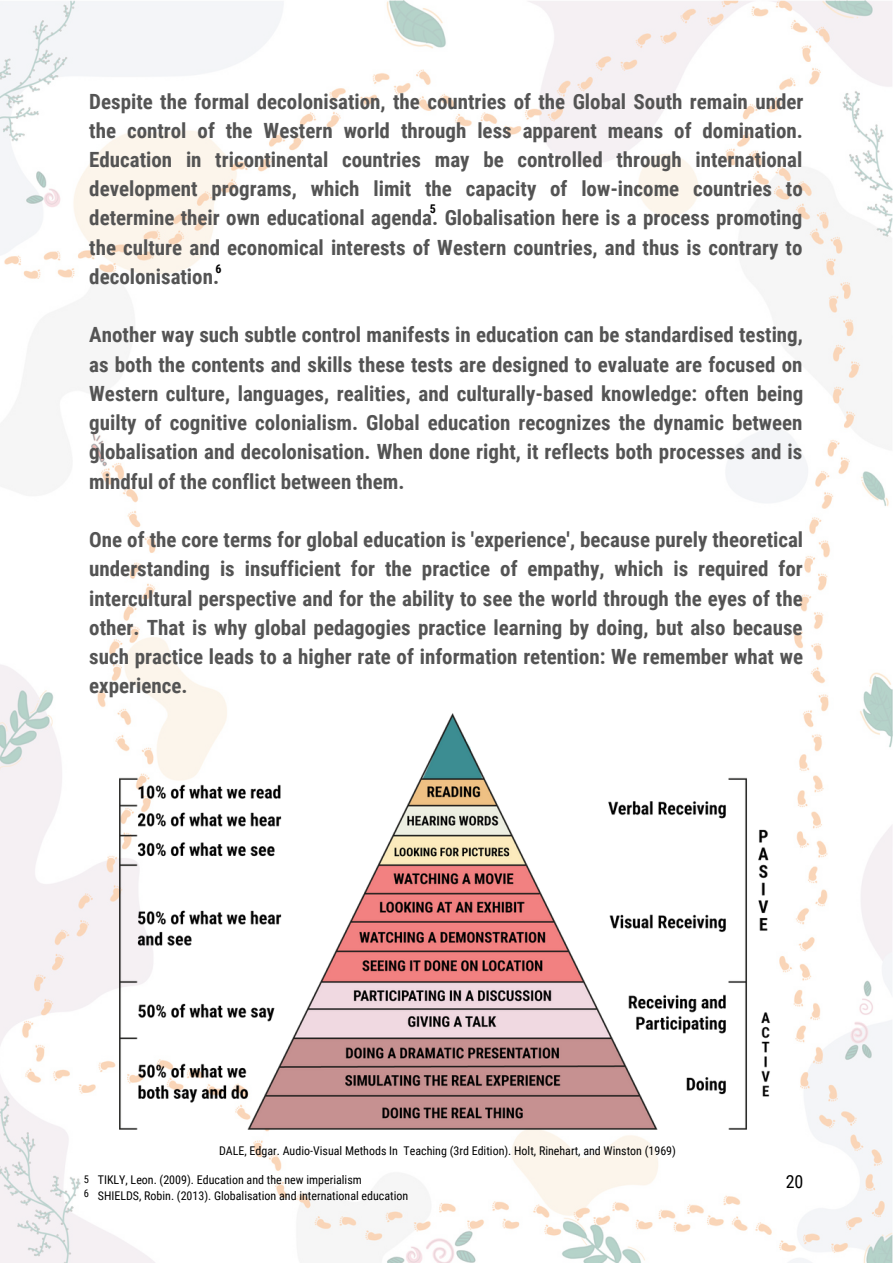
<style>
.page{position:relative;width:893px;height:1264px;background:#fff}
.page>*{position:absolute;margin:0;border:0;box-sizing:border-box;transform-origin:0 0}
.t1{font:700 21px/29.2px "Roboto Condensed";color:#545454;text-align:justify}
.t2{font:18px "Roboto Condensed";color:#000}
.t3{font:12px/16px "Roboto Condensed";color:#000}
.t4{font:700 12px "Roboto Condensed";color:#000}
.t5{font:10.5px/14px "Roboto Condensed";color:#000}
</style>
<div class="page">
<img style="left:0;top:0;width:892px;height:1262px">
<img style="left:119px;top:713px;width:653px;height:416px">
<p class="t1" style="left:89px;top:87px;width:715px">Despite the formal decolonisation, the countries of the Global South remain under the control of the Western world through less apparent means of domination.<br>Education in tricontinental countries may be controlled through international development programs, which limit the capacity of low-income countries to determine their own educational agenda. Globalisation here is a process promoting the culture and economical interests of Western countries, and thus is contrary to decolonisation.</p>
<p class="t4" style="left:430px;top:202px;width:8px">5</p>
<p class="t4" style="left:215px;top:262px;width:8px">6</p>
<p class="t1" style="left:89px;top:320px;width:715px">Another way such subtle control manifests in education can be standardised testing, as both the contents and skills these tests are designed to evaluate are focused on Western culture, languages, realities, and culturally-based knowledge: often being guilty of cognitive colonialism. Global education recognizes the dynamic between globalisation and decolonisation. When done right, it reflects both processes and is mindful of the conflict between them.</p>
<p class="t1" style="left:89px;top:525px;width:715px">One of the core terms for global education is 'experience', because purely theoretical understanding is insufficient for the practice of empathy, which is required for intercultural perspective and for the ability to see the world through the eyes of the other. That is why global pedagogies practice learning by doing, but also because such practice leads to a higher rate of information retention: We remember what we experience.</p>
<p class="t3" style="left:219px;top:1142px;width:458px">DALE, Edgar. Audio-Visual Methods In Teaching (3rd Edition). Holt, Rinehart, and Winston (1969)</p>
<p class="t3" style="left:98px;top:1171px;width:312px">TIKLY, Leon. (2009). Education and the new imperialism<br>SHIELDS, Robin. (2013). Globalisation and international education</p>
<p class="t5" style="left:84px;top:1171px;width:7px">5<br>6</p>
<p class="t2" style="left:785px;top:1171px;width:19px">20</p>
</div>
